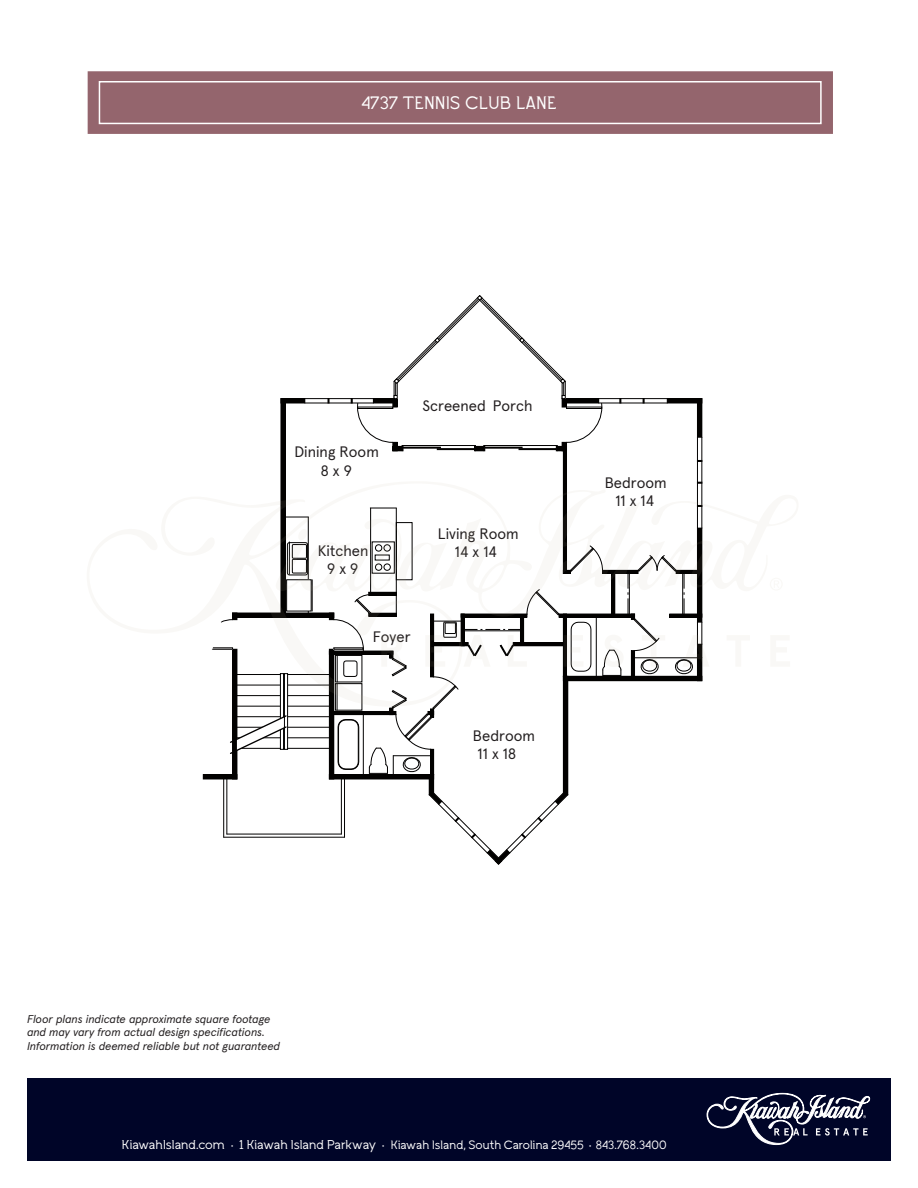
<style>
.page{position:relative;width:918px;height:1188px;background:#fff}
.page>*{position:absolute;margin:0;border:0;box-sizing:border-box;transform-origin:0 0}
.t1{font:18px "TG Hagia";color:#fff}
.t2{font:15.15px/18.1px "Apercu";color:#231f20;text-align:center}
.t3{font:12px "TG Hagia";letter-spacing:-.01em;color:#fff}
.t4{font:italic 11.25px/13.5px "Apercu";letter-spacing:-.005em;color:#231f20}
.s1{font-size:12.75px}
.s2{font-size:7.5px}
</style>
<div class="page">
<hr style="left:235px;top:716px;width:98px;height:1px;background:#020100">
<hr style="left:235px;top:727px;width:98px;height:1px;background:#020100">
<hr style="left:235px;top:738px;width:98px;height:1px;background:#020100">
<hr style="left:235px;top:748px;width:98px;height:1px;background:#020100">
<div style="left:280px;top:673px;width:4px;height:77px;border:1px solid #020100"></div>
<hr style="left:667px;top:399px;width:35px;height:4px;background:#020100">
<div style="left:667px;top:398px;width:35px;height:5px;border:1px solid #020100"></div>
<hr style="left:599px;top:403px;width:68px;height:1px;background:#020100">
<hr style="left:599px;top:398px;width:68px;height:1px;background:#020100">
<div style="left:697px;top:399px;width:5px;height:38px;background:#020100"></div>
<hr style="left:702px;top:437px;width:1px;height:91px;background:#020100">
<hr style="left:697px;top:437px;width:1px;height:91px;background:#020100">
<div style="left:563px;top:676px;width:5px;height:119px;background:#020100"></div>
<div style="left:563px;top:446px;width:4px;height:128px;border:1px solid #020100"></div>
<div style="left:429px;top:775px;width:5px;height:20px;background:#020100"></div>
<svg style="left:429px;top:791px;width:139px;height:74px"></svg>
<hr style="left:329px;top:775px;width:105px;height:4px;background:#020100">
<hr style="left:281px;top:399px;width:4px;height:218px;background:#020100">
<div style="left:281px;top:398px;width:5px;height:220px;border:1px solid #020100"></div>
<hr style="left:281px;top:399px;width:24px;height:4px;background:#020100">
<div style="left:281px;top:398px;width:24px;height:5px;border:1px solid #020100"></div>
<hr style="left:305px;top:403px;width:68px;height:1px;background:#020100">
<hr style="left:305px;top:398px;width:68px;height:1px;background:#020100">
<svg style="left:351px;top:295px;width:251px;height:156px"></svg>
<hr style="left:203px;top:775px;width:34px;height:4px;background:#020100">
<div style="left:203px;top:774px;width:34px;height:5px;border:1px solid #020100"></div>
<hr style="left:233px;top:649px;width:4px;height:130px;background:#020100">
<div style="left:232px;top:649px;width:5px;height:130px;border:1px solid #020100"></div>
<hr style="left:344px;top:778px;width:1px;height:59px;background:#020100">
<hr style="left:224px;top:837px;width:121px;height:1px;background:#020100">
<hr style="left:223px;top:778px;width:1px;height:59px;background:#020100">
<hr style="left:227px;top:834px;width:114px;height:1px;background:#020100">
<hr style="left:227px;top:774px;width:1px;height:60px;background:#020100">
<hr style="left:341px;top:778px;width:1px;height:56px;background:#020100">
<div style="left:284px;top:673px;width:4px;height:77px;border:1px solid #020100"></div>
<svg style="left:230px;top:714px;width:58px;height:41px"></svg>
<div style="left:88px;top:71px;width:745px;height:63px;background:#94656d;border:8px solid #94656d"></div>
<div style="left:27px;top:1078px;width:864px;height:83px;background:#000528"></div>
<div style="left:99px;top:81px;width:723px;height:43px;border:2px solid #fff"></div>
<svg style="left:211px;top:481px;width:492px;height:226px"></svg>
<svg style="left:329px;top:546px;width:374px;height:229px"></svg>
<svg style="left:707px;top:1093px;width:163px;height:52px"></svg>
<p class="t1" style="left:361px;top:92px;width:197px">4737 TENNIS CLUB LANE</p>
<p class="t2" style="left:294px;top:442px;width:86px">Dining Room<br>8x9</p>
<p class="t2" style="left:318px;top:540px;width:52px">Kitchen<br>9x9</p>
<p class="t2" style="left:422px;top:395px;width:112px">Screened Porch</p>
<p class="t2" style="left:438px;top:524px;width:83px">Living Room<br>14 x 14</p>
<p class="t2" style="left:373px;top:626px;width:39px">Foyer</p>
<p class="t2" style="left:478px;top:725px;width:59px;text-align:left;text-indent:-5px">Bedroom<br>11 x 18</p>
<p class="t2" style="left:605px;top:472px;width:64px">Bedroom<br>11 x 14</p>
<p class="t4" style="left:27px;top:1011px;width:245px">Floor plans indicate approximate square footage</p>
<p class="t4" style="left:27px;top:1025px;width:255px">and may vary from actual design specifications.<br>Information is deemed reliable but not guaranteed</p>
<p class="t3" style="left:122px;top:1138px;width:546px"><span class="s1">KiawahIsland.com</span> <span class="s2">•</span> <span class="s1">1 Kiawah Island Parkway</span> <span class="s2">•</span> Kiawah Island, South Carolina 29455 <span class="s2">•</span> 843.768.3400</p>
</div>
